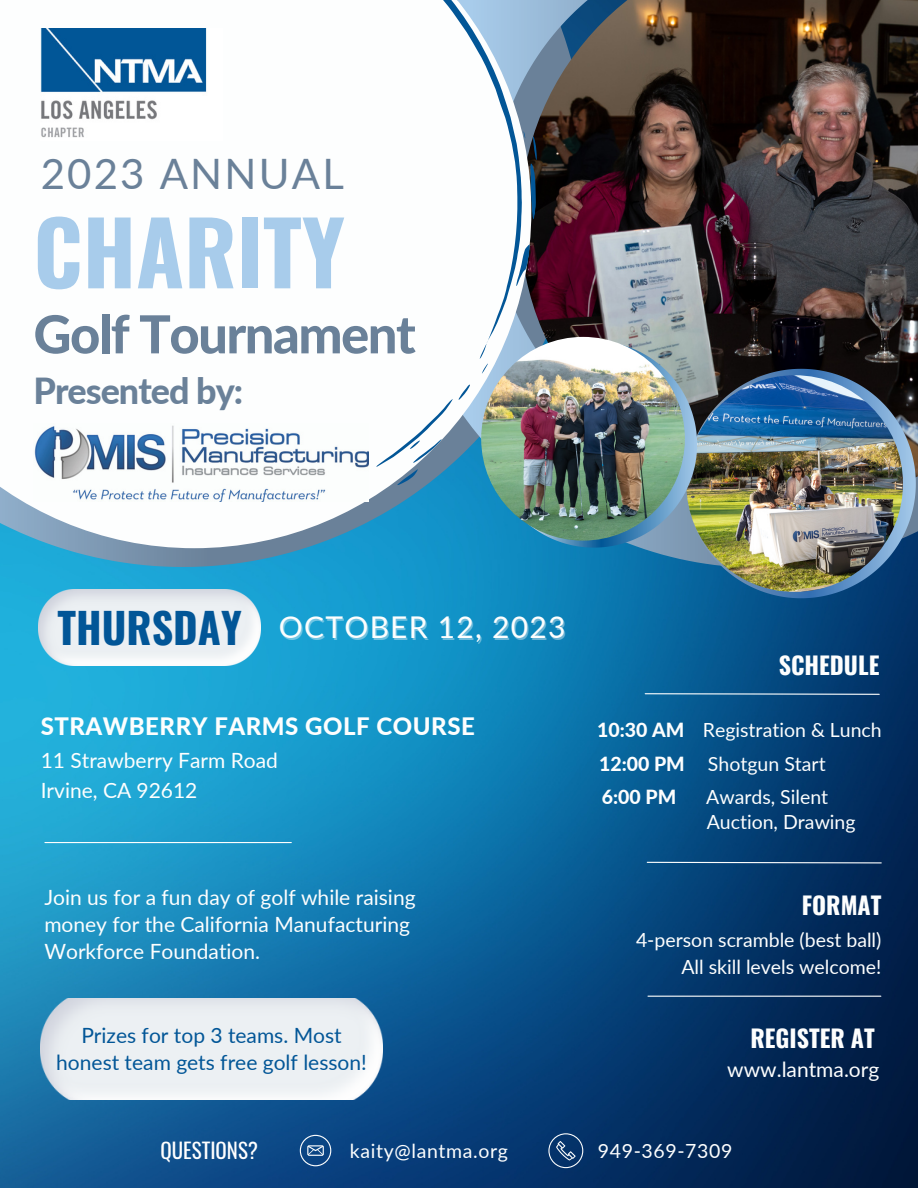
<style>
.page{position:relative;width:918px;height:1188px;background:#fff}
.page>*{position:absolute;margin:0;border:0;box-sizing:border-box;transform-origin:0 0}
.t1{font:700 87.45px "Oswald";color:#a8cceb}
.t2{font:800 52.5px "Lato";letter-spacing:-.03em;color:#6a8199}
.t3{font:42px "Lato";letter-spacing:.05em;color:#6a8199}
.t4{font:700 42px "Oswald";color:#025697}
.t5{font:800 36px "Lato";letter-spacing:-.03em;color:#6a8199}
.t6{font:30px "Lato";letter-spacing:.04em;color:#fdfefe}
.t7{font:800 24px "Lato";letter-spacing:.02em;color:#fdfefe}
.t8{font:700 24px "Oswald";color:#fdfefe}
.t9{font:21px/27px "Lato";color:#fdfefe}
.t10{font:21px/27px "Lato";color:#025697;text-align:center}
.t11{font:21px "Oswald";color:#fff}
.t12{font:19.5px "Lato";color:#fdfefe}
.t13{font:19.5px "Lato";letter-spacing:.035em;color:#fdfefe}
.t14{font:800 19.5px "Lato";color:#fdfefe}
.s1{font-weight:800}
</style>
<div class="page">
<img style="left:0;top:567px;width:918px;height:621px">
<svg style="left:0;top:548px;width:395px;height:19px;background:#3d97bf"></svg>
<svg style="left:395px;top:502px;width:523px;height:66px;background:#1485ba"></svg>
<img style="left:565px;top:0;width:353px;height:502px">
<svg style="left:0;top:493px;width:479px;height:55px"></svg>
<svg style="left:0;top:0;width:565px;height:493px"></svg>
<svg style="left:516px;top:243px;width:15px;height:44px"></svg>
<svg style="left:375px;top:383px;width:95px;height:105px"></svg>
<svg style="left:522px;top:130px;width:20px;height:89px"></svg>
<svg style="left:686px;top:369px;width:230px;height:229px;background:#385c7d"></svg>
<img style="left:686px;top:375px;width:217px;height:217px;border-radius:50%">
<svg style="left:479px;top:341px;width:218px;height:207px;background:#6da2bd"></svg>
<img style="left:481px;top:337px;width:204px;height:204px;border-radius:50%">
<hr style="left:45px;top:842px;width:246px;height:1px;background:#fdfefe">
<svg style="left:300px;top:1135px;width:31px;height:31px"></svg>
<svg style="left:548px;top:1133px;width:35px;height:35px"></svg>
<img style="left:41px;top:28px;width:182px;height:113px">
<img style="left:38px;top:590px;width:223px;height:75px">
<svg style="left:646px;top:861px;width:236px;height:3px"></svg>
<svg style="left:644px;top:693px;width:236px;height:2px"></svg>
<hr style="left:648px;top:996px;width:233px;height:1px;background:#fdfefe">
<img style="left:41px;top:998px;width:342px;height:101px">
<img style="left:34px;top:423px;width:335px;height:79px">
<p class="t3" style="left:41px;top:147px;width:305px">2023 ANNUAL</p>
<p class="t1" style="left:34px;top:184px;width:313px">CHARITY</p>
<p class="t2" style="left:34px;top:302px;width:384px">Golf Tournament</p>
<p class="t5" style="left:34px;top:369px;width:211px">Presented by:</p>
<p class="t4" style="left:58px;top:595px;width:186px">THURSDAY</p>
<p class="t6" style="left:279px;top:609px;width:288px">OCTOBER 12, 2023</p>
<p class="t7" style="left:41px;top:712px;width:436px">STRAWBERRY FARMS GOLF COURSE</p>
<p class="t9" style="left:41px;top:747px;width:239px">11 Strawberry Farm Road</p>
<p class="t9" style="left:41px;top:776px;width:158px">Irvine, CA 92612</p>
<p class="t9" style="left:44px;top:883px;width:373px">Join us for a fun day of golf while raising money for the California Manufacturing<br>Workforce Foundation.</p>
<p class="t10" style="left:56px;top:1021px;width:312px">Prizes for top 3 teams. Most honest team gets free golf lesson!</p>
<p class="t8" style="left:779px;top:646px;width:102px">SCHEDULE</p>
<p class="t12" style="left:597px;top:718px;width:286px"><span class="s1">10:30 AM</span> Registration &amp; Lunch</p>
<p class="t12" style="left:599px;top:752px;width:228px"><span class="s1">12:00 PM</span> Shotgun Start</p>
<p class="t14" style="left:602px;top:785px;width:76px">6:00 PM</p>
<p class="t12" style="left:706px;top:785px;width:124px">Awards, Silent</p>
<p class="t12" style="left:707px;top:810px;width:151px">Auction, Drawing</p>
<p class="t8" style="left:802px;top:887px;width:81px">FORMAT</p>
<p class="t12" style="left:636px;top:927px;width:247px">4-person scramble (best ball)</p>
<p class="t12" style="left:681px;top:954px;width:202px">All skill levels welcome!</p>
<p class="t8" style="left:750px;top:1020px;width:126px">REGISTER AT</p>
<p class="t9" style="left:727px;top:1056px;width:154px">www.lantma.org</p>
<p class="t11" style="left:161px;top:1134px;width:99px">QUESTIONS?</p>
<p class="t13" style="left:350px;top:1138px;width:160px">kaity@lantma.org</p>
<p class="t13" style="left:598px;top:1138px;width:136px">949-369-7309</p>
</div>
